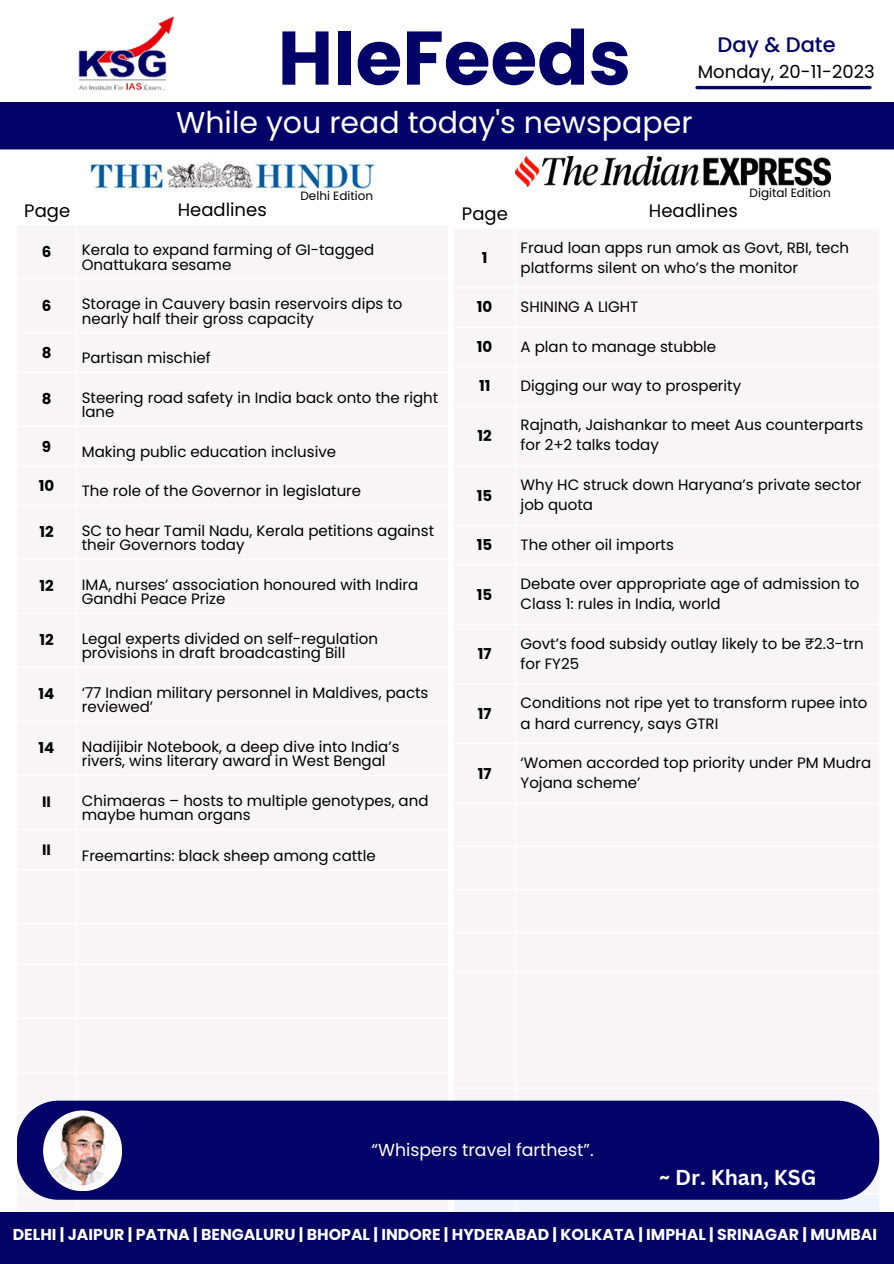
<style>
.page{position:relative;width:894px;height:1264px;background:#fff}
.page>*{position:absolute;margin:0;border:0;box-sizing:border-box;transform-origin:0 0}
.t1{font:700 75.75px "Poppins";color:#030268}
.t2{font:30px "Poppins";color:#fff}
.t3{font:700 21px "Canva Sans";color:#fff}
.t4{font:500 21px "Poppins";color:#030268}
.t5{font:18px "Poppins";color:#000}
.t6{font:17.4px "Poppins";color:#fff}
.t7{font:700 15.75px "Poppins";color:#fff}
.t8{font:15px/14.7px "Poppins";color:#000}
.t9{font:700 15px "Poppins";color:#000}
.t10{font:12px "Poppins";color:#000}
</style>
<div class="page">
<img style="left:515px;top:156px;width:315px;height:30px">
<svg style="left:454px;top:1199px;width:425px;height:12px"></svg>
<div style="left:17px;top:1100px;width:862px;height:99px;background:#030268"></div>
<div style="left:43px;top:1110px;width:79px;height:81px;background:#fff;border-radius:50%"></div>
<img style="left:43px;top:1114px;width:71px;height:71px;border-radius:50%">
<img style="left:78px;top:16px;width:97px;height:75px">
<div style="left:0;top:102px;width:893px;height:47px;background:#030268"></div>
<hr style="left:696px;top:86px;width:173px;height:3px;background:#030268">
<img style="left:89px;top:161px;width:286px;height:30px">
<div style="left:0;top:1211px;width:893px;height:52px;background:#030163"></div>
<p class="t1" style="left:277px;top:5px;width:355px">HIeFeeds</p>
<p class="t2" style="left:176px;top:101px;width:518px">While you read today's newspaper</p>
<p class="t4" style="left:717px;top:30px;width:120px">Day &amp; Date</p>
<p class="t5" style="left:697px;top:59px;width:178px">Monday, 20-11-2023</p>
<p class="t10" style="left:300px;top:188px;width:74px">Delhi Edition</p>
<p class="t5" style="left:24px;top:198px;width:47px">Page</p>
<p class="t5" style="left:178px;top:197px;width:90px">Headlines</p>
<p class="t5" style="left:462px;top:201px;width:47px">Page</p>
<p class="t5" style="left:648px;top:198px;width:90px">Headlines</p>
<p class="t10" style="left:749px;top:184px;width:83px">Digital Edition</p>
<p class="t9" style="left:42px;top:241px;width:11px">6</p>
<p class="t8" style="left:82px;top:243px;width:294px">Kerala to expand farming of GI-tagged<br>Onattukara sesame</p>
<p class="t9" style="left:42px;top:295px;width:11px">6</p>
<p class="t8" style="left:82px;top:297px;width:322px">Storage in Cauvery basin reservoirs dips to nearly half their gross capacity</p>
<p class="t9" style="left:42px;top:342px;width:11px">8</p>
<p class="t8" style="left:82px;top:351px;width:130px">Partisan mischief</p>
<p class="t9" style="left:42px;top:388px;width:11px">8</p>
<p class="t8" style="left:82px;top:390px;width:358px">Steering road safety in India back onto the right lane</p>
<p class="t9" style="left:42px;top:436px;width:11px">9</p>
<p class="t8" style="left:82px;top:444px;width:256px">Making public education inclusive</p>
<p class="t9" style="left:39px;top:475px;width:17px">10</p>
<p class="t8" style="left:82px;top:483px;width:281px">The role of the Governor in legislature</p>
<p class="t9" style="left:39px;top:521px;width:16px">12</p>
<p class="t8" style="left:82px;top:523px;width:354px">SC to hear Tamil Nadu, Kerala petitions against</p>
<p class="t8" style="left:82px;top:537px;width:164px">their Governors today</p>
<p class="t9" style="left:39px;top:575px;width:16px">12</p>
<p class="t8" style="left:82px;top:577px;width:338px">IMA, nurses’ association honoured with Indira<br>Gandhi Peace Prize</p>
<p class="t9" style="left:39px;top:629px;width:16px">12</p>
<p class="t8" style="left:82px;top:631px;width:298px">Legal experts divided on self-regulation provisions in draft broadcasting Bill</p>
<p class="t9" style="left:39px;top:683px;width:17px">14</p>
<p class="t8" style="left:82px;top:685px;width:348px">‘77 Indian military personnel in Maldives, pacts reviewed’</p>
<p class="t9" style="left:39px;top:737px;width:17px">14</p>
<p class="t8" style="left:82px;top:739px;width:319px">Nadijibir Notebook, a deep dive into India’s rivers, wins literary award in West Bengal</p>
<p class="t9" style="left:42px;top:791px;width:10px">II</p>
<p class="t8" style="left:82px;top:793px;width:348px">Chimaeras – hosts to multiple genotypes, and maybe human organs</p>
<p class="t9" style="left:42px;top:838px;width:10px">II</p>
<p class="t8" style="left:82px;top:848px;width:295px">Freemartins: black sheep among cattle</p>
<p class="t9" style="left:481px;top:247px;width:7px">1</p>
<p class="t8" style="left:520px;top:237px;width:330px;line-height:20.1px">Fraud loan apps run amok as Govt, RBI, tech platforms silent on who’s the monitor</p>
<p class="t9" style="left:477px;top:296px;width:17px">10</p>
<p class="t8" style="left:520px;top:299px;width:119px">SHINING A LIGHT</p>
<p class="t9" style="left:477px;top:336px;width:17px">10</p>
<p class="t8" style="left:520px;top:339px;width:197px">A plan to manage stubble</p>
<p class="t9" style="left:479px;top:375px;width:13px">11</p>
<p class="t8" style="left:520px;top:378px;width:222px">Digging our way to prosperity</p>
<p class="t9" style="left:477px;top:425px;width:16px">12</p>
<p class="t8" style="left:520px;top:415px;width:344px;line-height:20.1px">Rajnath, Jaishankar to meet Aus counterparts for 2+2 talks today</p>
<p class="t9" style="left:477px;top:485px;width:17px">15</p>
<p class="t8" style="left:520px;top:474px;width:342px;line-height:20.1px">Why HC struck down Haryana’s private sector job quota</p>
<p class="t9" style="left:477px;top:534px;width:17px">15</p>
<p class="t8" style="left:520px;top:537px;width:155px">The other oil imports</p>
<p class="t9" style="left:477px;top:584px;width:17px">15</p>
<p class="t8" style="left:520px;top:573px;width:340px;line-height:20.1px">Debate over appropriate age of admission to<br>Class 1: rules in India, world</p>
<p class="t9" style="left:477px;top:643px;width:15px">17</p>
<p class="t8" style="left:520px;top:633px;width:344px;line-height:20.1px">Govt’s food subsidy outlay likely to be ₹2.3-trn for FY25</p>
<p class="t9" style="left:477px;top:703px;width:15px">17</p>
<p class="t8" style="left:520px;top:693px;width:348px;line-height:20.1px">Conditions not ripe yet to transform rupee into a hard currency, says GTRI</p>
<p class="t9" style="left:477px;top:762px;width:15px">17</p>
<p class="t8" style="left:520px;top:752px;width:352px;line-height:20.1px">‘Women accorded top priority under PM Mudra<br>Yojana scheme’</p>
<p class="t6" style="left:371px;top:1137px;width:224px">“Whispers travel farthest”.</p>
<p class="t3" style="left:659px;top:1162px;width:158px">~ Dr. Khan, KSG</p>
<p class="t7" style="left:13px;top:1223px;width:865px">DELHI | JAIPUR | PATNA | BENGALURU | BHOPAL | INDORE | HYDERABAD | KOLKATA | IMPHAL | SRINAGAR | MUMBAI</p>
</div>
